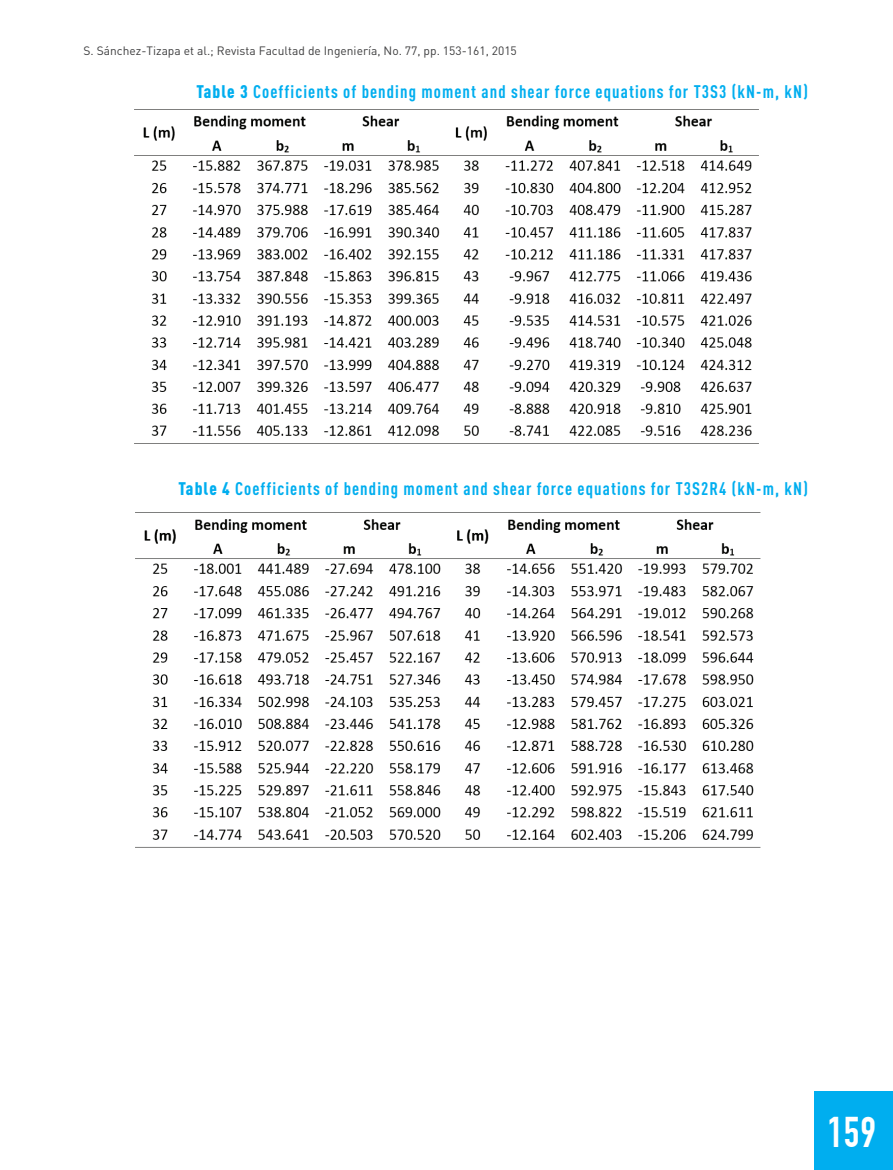
<style>
.page{position:relative;width:893px;height:1170px;background:#fff}
.page>*{position:absolute;margin:0;border:0;box-sizing:border-box;transform-origin:0 0}
.t1{font:700 42px "DIN Condensed";color:#fff}
.t2{font:700 condensed 18px "DIN Pro";letter-spacing:.06em;color:#00aeef}
.t3{font:12px "DIN Pro";color:#3e3e3f}
.s1{font-weight:900}
</style>
<div class="page">
<div style="left:814px;top:1090px;width:79px;height:79px;background:#00aeef"></div>
<img style="left:134px;top:109px;width:625px;height:335px">
<img style="left:135px;top:512px;width:626px;height:335px">
<p class="t3" style="left:84px;top:42px;width:435px">S. Sánchez-Tizapa et al.; Revista Facultad de Ingeniería, No. 77, pp. 153-161, 2015</p>
<p class="t2" style="left:196px;top:78px;width:613px"><span class="s1">Table 3</span> Coefficients of bending moment and shear force equations for T3S3 (kN-m, kN)</p>
<p class="t2" style="left:179px;top:475px;width:631px"><span class="s1">Table 4</span> Coefficients of bending moment and shear force equations for T3S2R4 (kN-m, kN)</p>
<h1 class="t1" style="left:827px;top:1107px;width:50px">159</h1>
</div>
